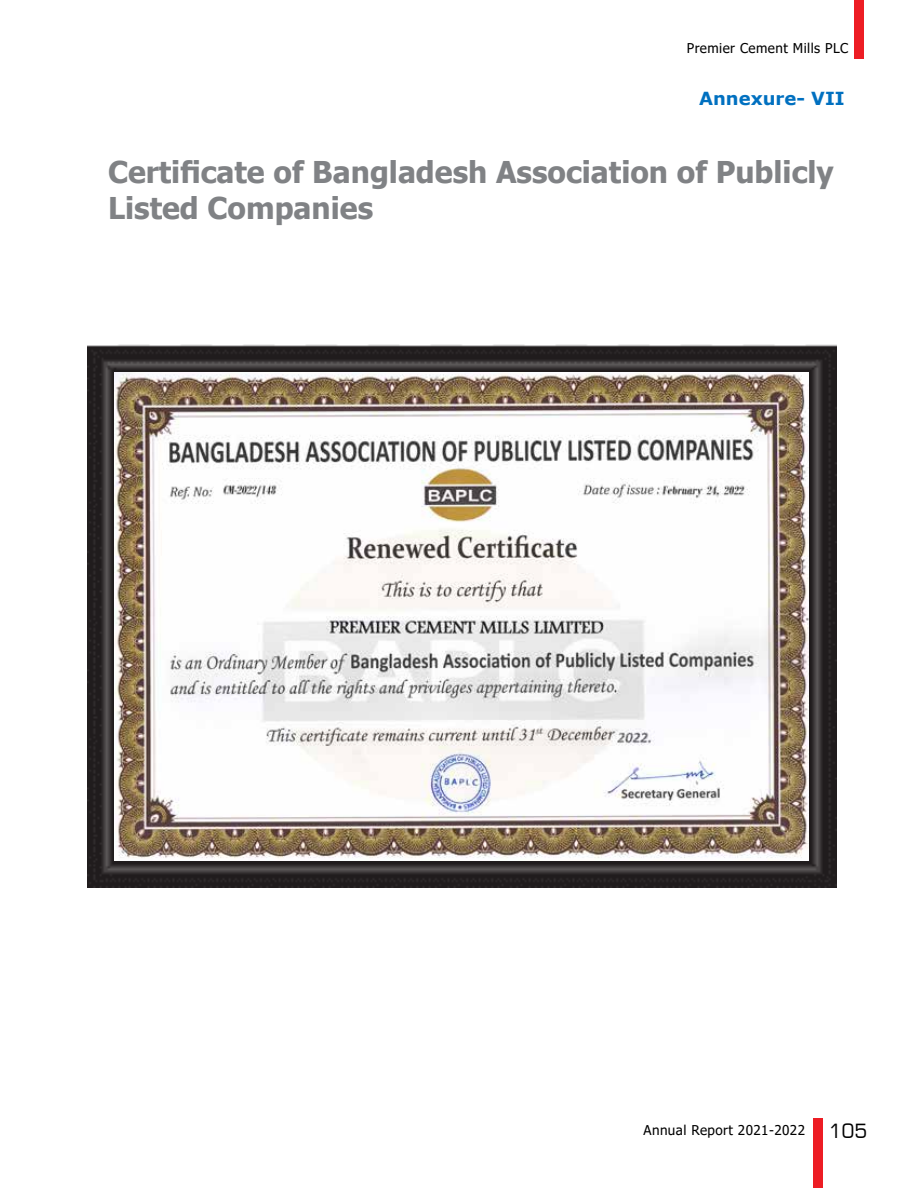
<style>
.page{position:relative;width:918px;height:1188px;background:#fff}
.page>*{position:absolute;margin:0;border:0;box-sizing:border-box;transform-origin:0 0}
.t1{font:700 30px/36px "Tahoma";color:#808285}
.t2{font:700 18px "Verdana";color:#0070c0}
.t3{font:13.5px "Tahoma";letter-spacing:.03em;color:#000}
.s1{font-family:"Square 721 BT";font-size:19.5px}
</style>
<div class="page">
<img style="left:87px;top:345px;width:750px;height:542px">
<img style="left:114px;top:373px;width:695px;height:488px">
<div style="left:813px;top:1118px;width:9px;height:70px;background:#ed1d24"></div>
<div style="left:855px;top:0;width:9px;height:59px;background:#ed1d24"></div>
<p class="t3" style="left:687px;top:39px;width:163px">Premier Cement Mills PLC</p>
<p class="t2" style="left:699px;top:86px;width:147px">Annexure- VII</p>
<p class="t1" style="left:108px;top:156px;width:727px">Certificate of Bangladesh Association of Publicly<br>Listed Companies</p>
<p class="t3" style="left:644px;top:1121px;width:226px">Annual Report 2021-2022 <span class="s1">105</span></p>
</div>
